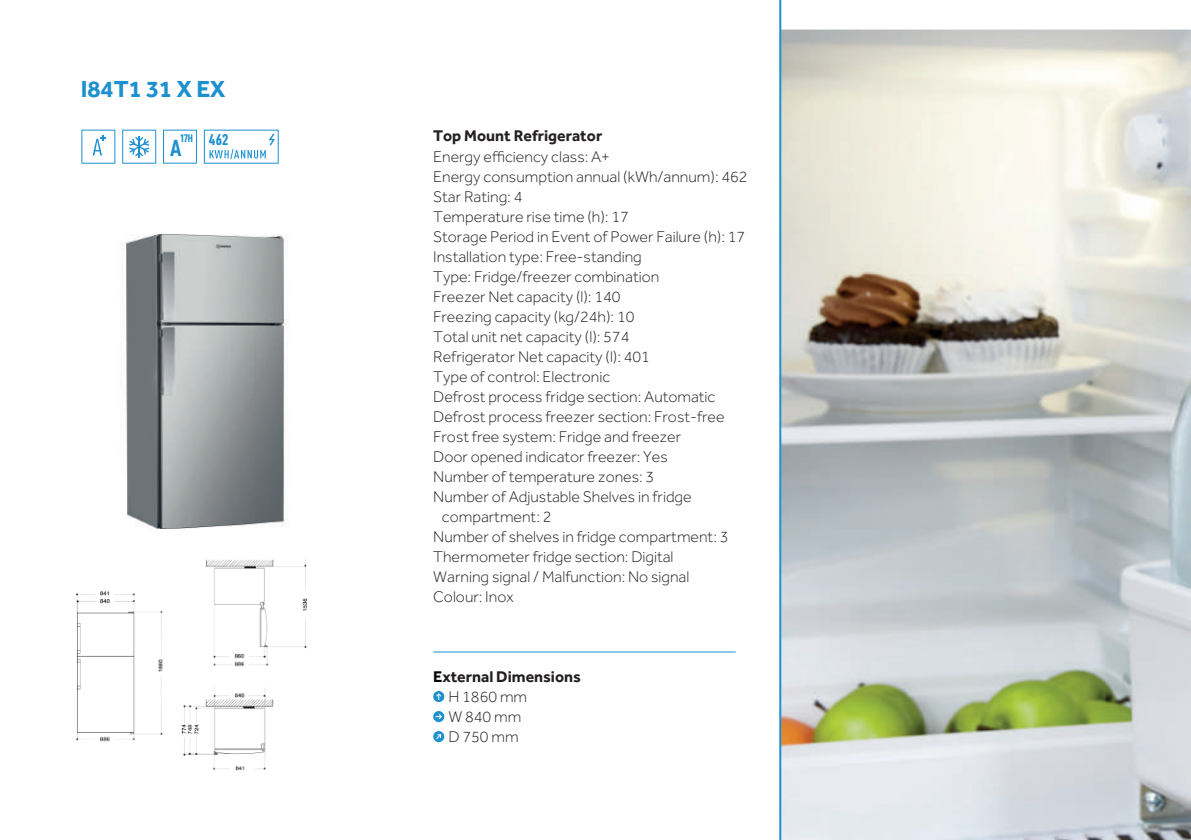
<style>
.page{position:relative;width:1191px;height:840px;background:#fff}
.page>*{position:absolute;margin:0;border:0;box-sizing:border-box;transform-origin:0 0}
.t1{font:700 24px "Effra";color:#1d90d0}
.t2{font:23.4px "D DIN Condensed Bold";color:#1d90d0}
.t3{font:300 16px/20px "Effra";color:#231f20}
.t4{font:700 16px "Effra";color:#231f20}
.t5{font:11.2px "D DIN Condensed Bold";color:#1d90d0}
.s1{font-size:15.8px}
.s2{font-weight:700;color:#050504}
.s3{font-weight:700}
</style>
<div class="page">
<hr style="left:433px;top:651px;width:302px;height:1px;background:#1d90d0">
<svg style="left:433px;top:690px;width:11px;height:11px"></svg>
<svg style="left:435px;top:692px;width:7px;height:7px"></svg>
<svg style="left:433px;top:710px;width:11px;height:11px"></svg>
<svg style="left:435px;top:712px;width:8px;height:7px"></svg>
<svg style="left:433px;top:731px;width:11px;height:10px"></svg>
<svg style="left:779px;top:0;width:412px;height:839px;background:#cccfc9"></svg>
<svg style="left:81px;top:129px;width:34px;height:35px"></svg>
<svg style="left:122px;top:129px;width:34px;height:35px"></svg>
<svg style="left:163px;top:129px;width:34px;height:34px"></svg>
<svg style="left:204px;top:129px;width:75px;height:35px"></svg>
<img style="left:120px;top:234px;width:169px;height:294px">
<img style="left:76px;top:559px;width:231px;height:212px">
<h1 class="t1" style="left:81px;top:74px;width:146px">I84T1 31 X EX</h1>
<h2 class="t2" style="left:170px;top:134px;width:13px">A</h2>
<p class="t5" style="left:180px;top:132px;width:50px">17H <span class="s1">462</span></p>
<p class="t4" style="left:433px;top:126px;width:171px">Top Mount Refrigerator</p>
<p class="t3" style="left:433px;top:146px;width:178px">Energy efficiency class: A+</p>
<p class="t3" style="left:433px;top:166px;width:316px">Energy consumption annual (kWh/annum): 462</p>
<p class="t3" style="left:433px;top:186px;width:91px">Star Rating: 4</p>
<p class="t3" style="left:433px;top:206px;width:197px">Temperature rise time (h): 17</p>
<p class="t3" style="left:433px;top:226px;width:313px">Storage Period in Event of Power Failure (h): 17</p>
<p class="t3" style="left:433px;top:246px;width:210px">Installation type: Free-standing</p>
<p class="t3" style="left:433px;top:266px;width:228px">Type: Fridge/freezer combination</p>
<p class="t3" style="left:433px;top:286px;width:189px">Freezer Net capacity (l): 140</p>
<p class="t3" style="left:433px;top:306px;width:203px">Freezing capacity (kg/24h): 10</p>
<p class="t3" style="left:433px;top:326px;width:198px">Total unit net capacity (l): 574</p>
<p class="t3" style="left:433px;top:346px;width:218px">Refrigerator Net capacity (l): 401</p>
<p class="t3" style="left:433px;top:366px;width:179px">Type of control: Electronic</p>
<p class="t3" style="left:433px;top:386px;width:284px">Defrost process fridge section: Automatic</p>
<p class="t3" style="left:433px;top:406px;width:293px">Defrost process freezer section: Frost-free</p>
<p class="t3" style="left:433px;top:426px;width:249px">Frost free system: Fridge and freezer</p>
<p class="t3" style="left:433px;top:446px;width:236px">Door opened indicator freezer: Yes</p>
<p class="t3" style="left:433px;top:466px;width:223px">Number of temperature zones: 3</p>
<p class="t3" style="left:433px;top:486px;width:260px">Number of Adjustable Shelves in fridge</p>
<p class="t3" style="left:442px;top:506px;width:111px">compartment: 2</p>
<p class="t3" style="left:433px;top:526px;width:297px">Number of shelves in fridge compartment: 3</p>
<p class="t3" style="left:433px;top:546px;width:242px">Thermometer fridge section: Digital</p>
<p class="t3" style="left:433px;top:566px;width:258px">Warning signal / Malfunction: No signal</p>
<p class="t3" style="left:433px;top:586px;width:82px">Colour: Inox</p>
<p class="t3" style="left:448px;top:666px;width:134px;text-indent:-15px"><span class="s2">E</span><span class="s3">xternal Dimensions<br></span>H 1860 mm<br>W 840 mm<br>D 750 mm</p>
</div>
